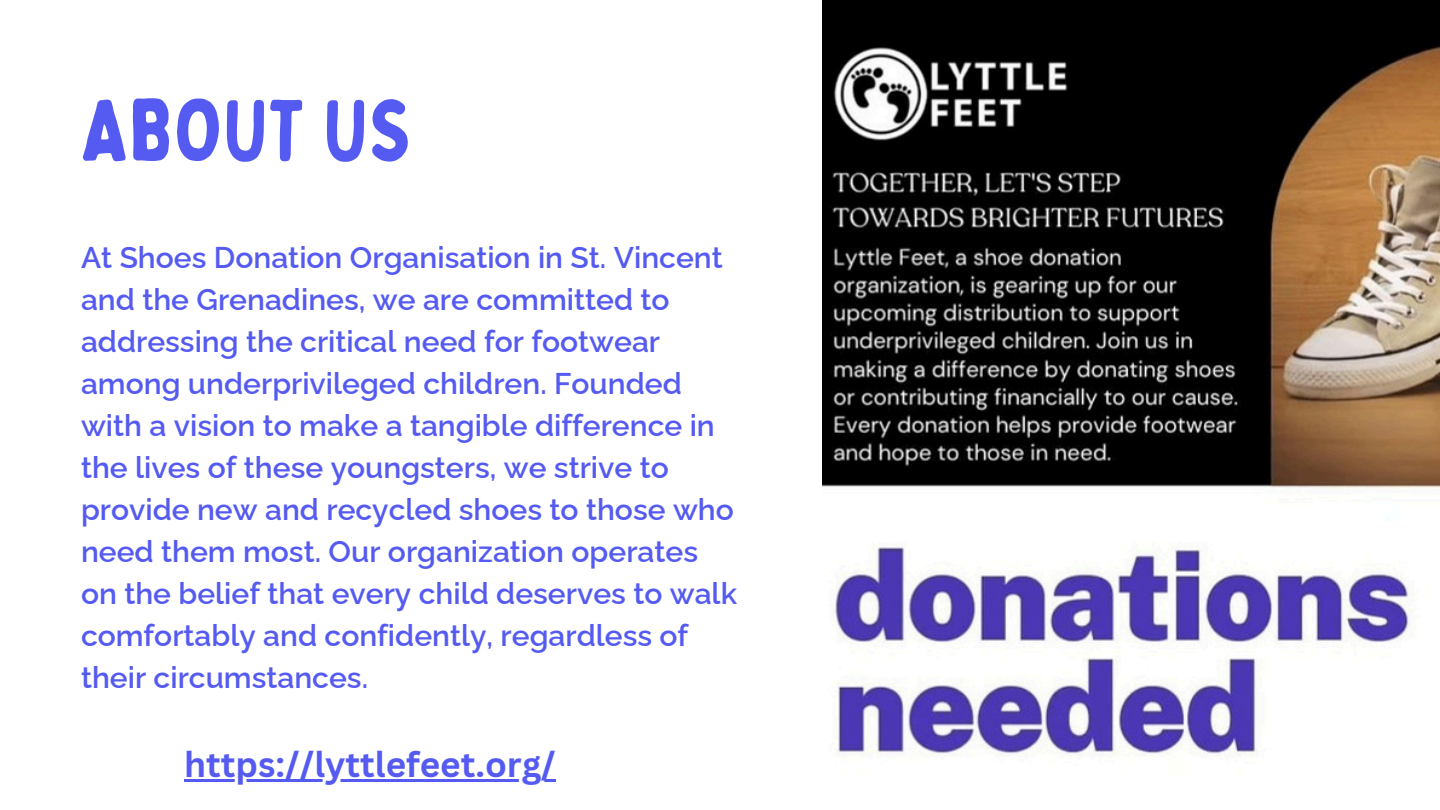
<style>
.page{position:relative;width:1440px;height:810px;background:#fff}
.page>*{position:absolute;margin:0;border:0;box-sizing:border-box;transform-origin:0 0}
.t1{font:87px "Bobby Jones Soft";letter-spacing:.005em;color:#555bf1}
.t2{font:700 35px "Canva Sans";color:#555bf1}
.t3{font:600 30px/42px "Raleway";color:#555bf1}
</style>
<div class="page">
<img style="left:823px;top:0;width:616px;height:756px">
<hr style="left:184px;top:779px;width:372px;height:3px;background:#555bf1">
<p class="t1" style="left:81px;top:76px;width:334px">ABOUT US</p>
<h2 class="t3" style="left:81px;top:236px;width:658px">At Shoes Donation Organisation in St. Vincent and the Grenadines, we are committed to addressing the critical need for footwear among underprivileged children. Founded with a vision to make a tangible difference in the lives of these youngsters, we strive to provide new and recycled shoes to those who need them most. Our organization operates on the belief that every child deserves to walk comfortably and confidently, regardless of their circumstances.</h2>
<p class="t2" style="left:184px;top:740px;width:373px">https://lyttlefeet.org/</p>
</div>
